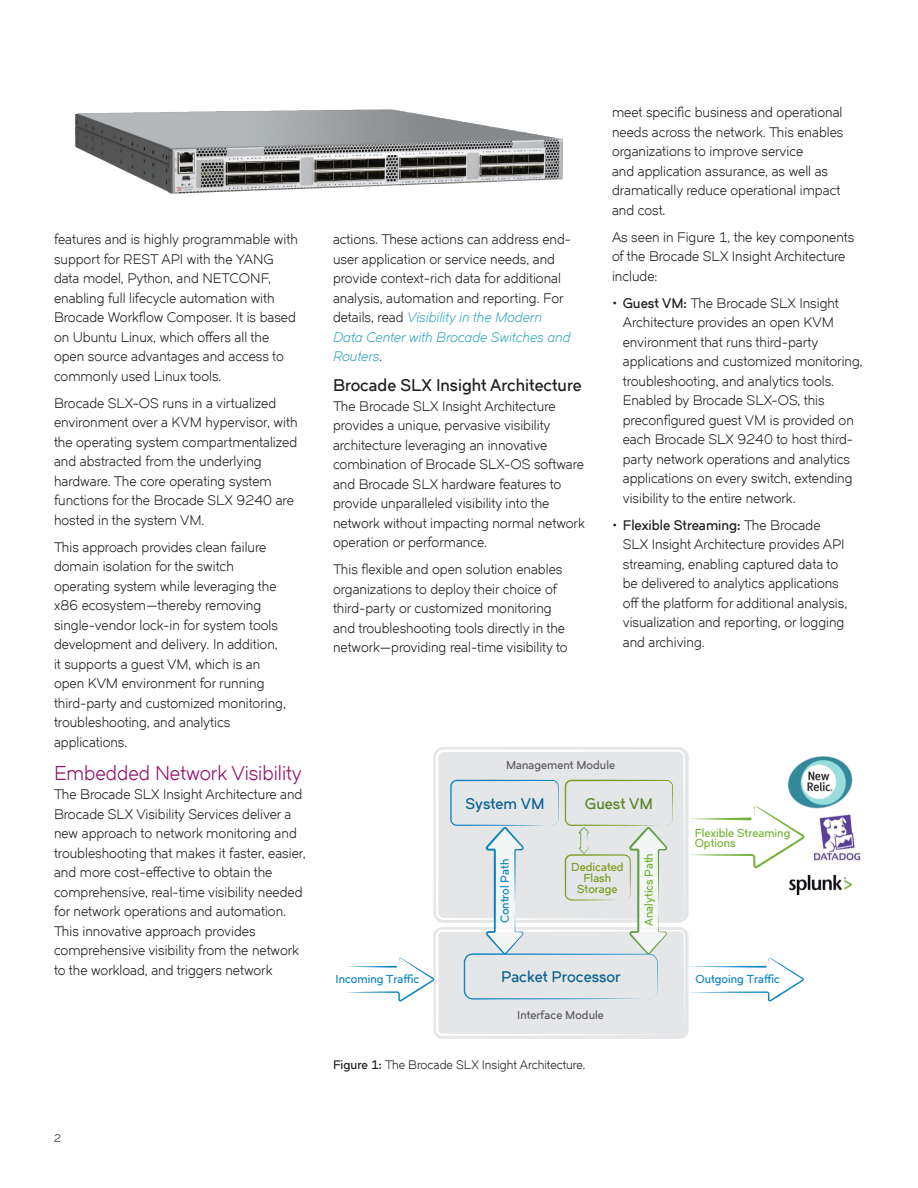
<style>
.page{position:relative;width:918px;height:1188px;background:#fff}
.page>*{position:absolute;margin:0;border:0;box-sizing:border-box;transform-origin:0 0}
.Subhead_1{font:19.5px "Dual 400";color:#921269}
.Subhead_2{font:700 16.5px "Dual 400";color:#231f20}
.t1{font:700 15px "Dual 400";color:#0a6491}
.t2{font:700 15px "Dual 400";color:#58862c}
.Body_Copy{font:13.5px/19.5px "Dual 400";color:#231f20}
.Caption__Figure_and{font:12px "Dual 400";color:#231f20}
.t3{font:700 11.25px "Dual 400";color:#0d86c2}
.t4{font:700 11.25px/10.8px "Dual 400";color:#75b33a}
.t5{font:700 11.25px "Dual 400";color:#5d5d60}
.t6{font:700 11.25px/10.8px "Dual 400";color:#779d1b;text-align:center}
.Page_Number{font:10.5px "Dual 400";color:#231f20}
.s1{font-style:italic;color:#3da8bf}
.s2{font-weight:700}
</style>
<div class="page">
<img style="left:811px;top:813px;width:50px;height:50px">
<svg style="left:346px;top:749px;width:458px;height:290px"></svg>
<img style="left:786px;top:756px;width:66px;height:53px">
<img style="left:787px;top:874px;width:65px;height:22px">
<img style="left:75px;top:109px;width:488px;height:85px">
<p class="Body_Copy" style="left:54px;top:229px;width:245px">features and is highly programmable with support for REST API with the YANG data model, Python, and NETCONF, enabling full lifecycle automation with Brocade Workflow Composer. It is based on Ubuntu Linux, which offers all the open source advantages and access to commonly used Linux tools.</p>
<p class="Body_Copy" style="left:54px;top:393px;width:245px">Brocade SLX-OS runs in a virtualized environment over a KVM hypervisor, with the operating system compartmentalized and abstracted from the underlying hardware. The core operating system functions for the Brocade SLX 9240 are hosted in the system VM.</p>
<p class="Body_Copy" style="left:54px;top:537px;width:233px">This approach provides clean failure domain isolation for the switch operating system while leveraging the x86 ecosystem—thereby removing single-vendor lock-in for system tools development and delivery. In addition, it supports a guest VM, which is an open KVM environment for running third-party and customized monitoring, troubleshooting, and analytics applications.</p>
<p class="Subhead_1" style="left:54px;top:761px;width:249px">Embedded Network Visibility</p>
<p class="Body_Copy" style="left:54px;top:784px;width:253px">The Brocade SLX Insight Architecture and Brocade SLX Visibility Services deliver a new approach to network monitoring and troubleshooting that makes it faster, easier, and more cost-effective to obtain the comprehensive, real-time visibility needed for network operations and automation.<br>This innovative approach provides comprehensive visibility from the network to the workload, and triggers network</p>
<p class="Page_Number" style="left:54px;top:1132px;width:8px">2</p>
<p class="Body_Copy" style="left:333px;top:229px;width:240px">actions. These actions can address end&shy;user application or service needs, and provide context-rich data for additional analysis, automation and reporting. For details, read <span class="s1">Visibility in the Modern Data Center with Brocade Switches and Routers</span>.</p>
<p class="Subhead_2" style="left:333px;top:375px;width:250px">Brocade SLX Insight Architecture</p>
<p class="Body_Copy" style="left:333px;top:396px;width:253px">The Brocade SLX Insight Architecture provides a unique, pervasive visibility architecture leveraging an innovative combination of Brocade SLX-OS software and Brocade SLX hardware features to provide unparalleled visibility into the network without impacting normal network operation or performance.</p>
<p class="Body_Copy" style="left:333px;top:559px;width:236px">This flexible and open solution enables organizations to deploy their choice of third-party or customized monitoring and troubleshooting tools directly in the network—providing real-time visibility to</p>
<p class="Body_Copy" style="left:612px;top:103px;width:233px">meet specific business and operational needs across the network. This enables organizations to improve service<br>and application assurance, as well as dramatically reduce operational impact and cost.</p>
<p class="Body_Copy" style="left:612px;top:227px;width:244px">As seen in Figure 1, the key components of the Brocade SLX Insight Architecture include:</p>
<p class="Body_Copy" style="left:623px;top:293px;width:241px;text-indent:-11px">• <span class="s2">Guest VM:</span> The Brocade SLX Insight Architecture provides an open KVM environment that runs third-party applications and customized monitoring, troubleshooting, and analytics tools.<br>Enabled by Brocade SLX-OS, this preconfigured guest VM is provided on each Brocade SLX 9240 to host third&shy;party network operations and analytics applications on every switch, extending visibility to the entire network.</p>
<p class="Body_Copy" style="left:623px;top:515px;width:226px;text-indent:-11px">• <span class="s2">Flexible Streaming:</span> The Brocade SLX Insight Architecture provides API streaming, enabling captured data to be delivered to analytics applications off the platform for additional analysis, visualization and reporting, or logging and archiving.</p>
<p class="t5" style="left:506px;top:758px;width:111px">Management Module</p>
<p class="t1" style="left:466px;top:794px;width:81px">System VM</p>
<p class="t2" style="left:585px;top:794px;width:70px">Guest VM</p>
<p class="t3" style="left:336px;top:972px;width:85px">Incoming Traffic</p>
<p class="t3" style="left:498px;top:923px;width:66px;rotate:-90deg">Control Path</p>
<p class="t4" style="left:643px;top:926px;width:74px;rotate:-90deg">Analytics Path</p>
<p class="t6" style="left:571px;top:862px;width:54px">Dedicated<br>Flash<br>Storage</p>
<p class="t1" style="left:501px;top:967px;width:121px">Packet Processor</p>
<p class="t5" style="left:517px;top:1008px;width:88px">Interface Module</p>
<p class="Caption__Figure_and" style="left:333px;top:1057px;width:254px"><span class="s2">Figure 1:</span> The Brocade SLX Insight Architecture.</p>
<p class="t4" style="left:695px;top:827px;width:97px">Flexible Streaming<br>Options</p>
<p class="t3" style="left:695px;top:972px;width:86px">Outgoing Traffic</p>
</div>
